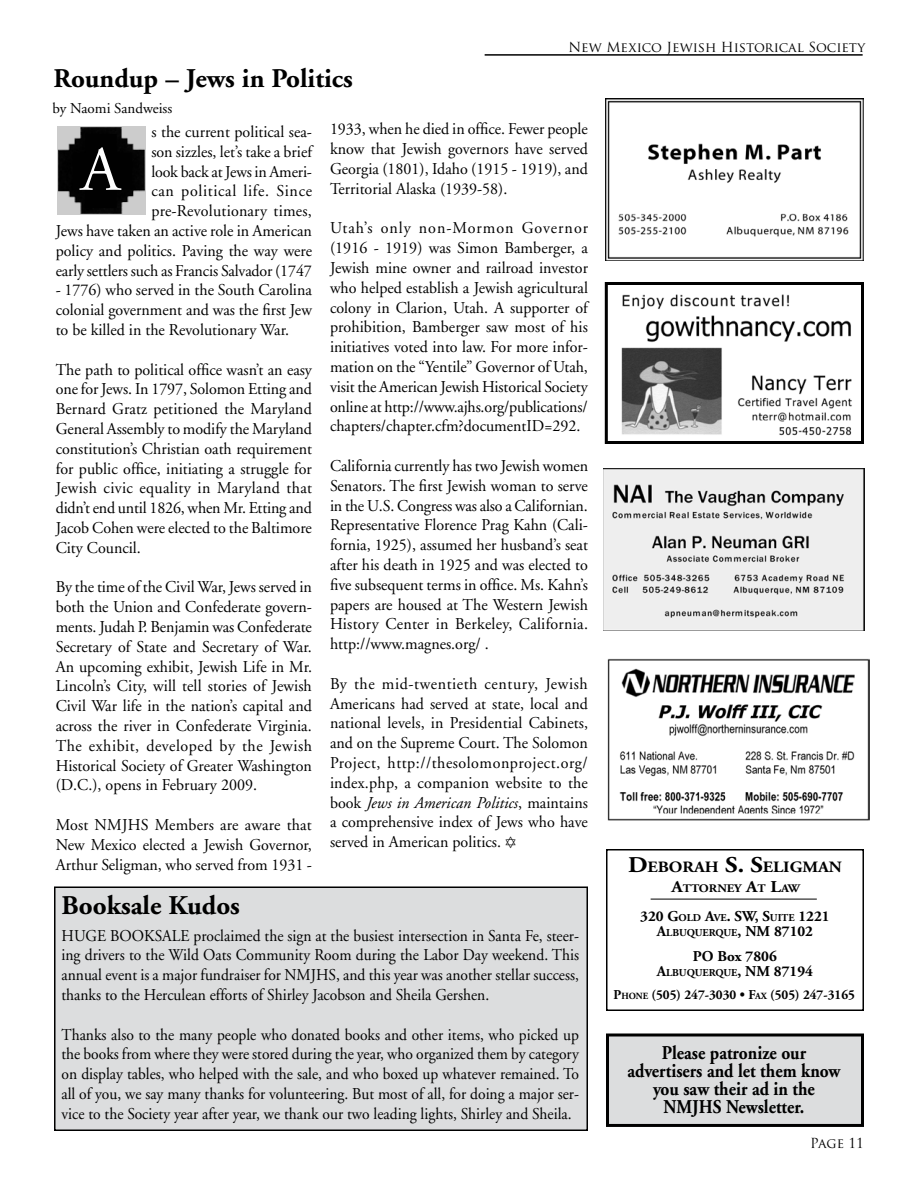
<style>
.page{position:relative;width:918px;height:1188px;background:#fff}
.page>*{position:absolute;margin:0;border:0;box-sizing:border-box;transform-origin:0 0}
.t1{font:63px "Adobe Garamond";color:#fff}
.t2{font:700 27px "Adobe Garamond";color:#000}
.t3{font:700 19.5px/18px "Adobe Garamond";color:#000;text-align:center;scale:.89 1}
.t4{font:16.5px/19.8px "Adobe Garamond";color:#000;text-align:justify}
.t5{font:16.5px/19.8px "Adobe Garamond";color:#000;text-align:justify;scale:.94 1}
.t6{font:700 15.75px "Adobe Garamond";color:#000;scale:1.1 1}
.t7{font:700 15px "Adobe Garamond";color:#000}
.t8{font:15px "Adobe Garamond";color:#000}
.t9{font:13.5px "Trajan Pro";color:#000}
.t10{font:700 13.5px "Adobe Garamond";color:#000}
.t11{font:700 11.55px "Adobe Garamond";color:#000;scale:1.1 1}
.t12{font:700 10.5px "Adobe Garamond";color:#000}
.s1{font-style:italic}
.s2{font-size:22.5px}
.s3{font-size:16.5px}
.s4{font-size:10.5px}
.s5{font-size:15px}
.s6{font-size:9.45px}
</style>
<div class="page">
<div style="left:55px;top:887px;width:532px;height:243px;background:#dcddde"></div>
<div style="left:54px;top:886px;width:534px;height:245px;border:2px solid #000"></div>
<hr style="left:485px;top:54px;width:378px;height:2px;background:#000">
<div style="left:608px;top:1035px;width:254px;height:90px;background:#dcddde"></div>
<div style="left:606px;top:1033px;width:258px;height:94px;border:3px solid #000"></div>
<img style="left:605px;top:99px;width:259px;height:162px">
<img style="left:603px;top:469px;width:261px;height:162px">
<img style="left:607px;top:658px;width:262px;height:162px">
<div style="left:606px;top:849px;width:258px;height:162px;border:2px solid #000"></div>
<hr style="left:651px;top:899px;width:166px;height:1px;background:#000">
<img style="left:621px;top:294px;width:231px;height:142px">
<div style="left:605px;top:282px;width:259px;height:162px;border:3px solid #000"></div>
<img style="left:57px;top:126px;width:89px;height:88px">
<p class="t9" style="left:568px;top:39px;width:298px">New Mexico Jewish Historical Society</p>
<h2 class="t2" style="left:53px;top:64px;width:301px">Roundup – Jews in Politics</h2>
<p class="t8" style="left:52px;top:100px;width:121px">by Naomi Sandweiss</p>
<h1 class="t1" style="left:81px;top:136px;width:41px">A</h1>
<p class="t4" style="left:330px;top:120px;width:260px">1933, when he died in office. Fewer people know that Jewish governors have served Georgia (1801), Idaho (1915 - 1919), and Territorial Alaska (1939-58).</p>
<p class="t4" style="left:330px;top:219px;width:260px">Utah’s only non-Mormon Governor (1916 - 1919) was Simon Bamberger, a Jewish mine owner and railroad investor who helped establish a Jewish agricultural colony in Clarion, Utah. A supporter of prohibition, Bamberger saw most of his initiatives voted into law. For more infor&shy;mation on the “Yentile” Governor of Utah, visit the American Jewish Historical Society online at http://www.ajhs.org/publications/ chapters/chapter.cfm?documentID=292.</p>
<p class="t4" style="left:330px;top:456px;width:260px">California currently has two Jewish women Senators. The first Jewish woman to serve in the U.S. Congress was also a Californian.<br>Representative Florence Prag Kahn (Cali&shy;fornia, 1925), assumed her husband’s seat after his death in 1925 and was elected to five subsequent terms in office. Ms. Kahn’s papers are housed at The Western Jewish History Center in Berkeley, California. http://www.magnes.org/ .</p>
<p class="t4" style="left:330px;top:674px;width:260px">By the mid-twentieth century, Jewish Americans had served at state, local and national levels, in Presidential Cabinets, and on the Supreme Court. The Solomon Project, http://thesolomonproject.org/ index.php, a companion website to the book <span class="s1">Jews in American Politics</span>, maintains a comprehensive index of Jews who have served in American politics.</p>
<p class="t4" style="left:56px;top:122px;width:258px;text-align:right">s the current political sea-<br>son sizzles, let’s take a brief<br>look back at Jews in Ameri-<br>can political life. Since pre-Revolutionary times,<br>Jews have taken an active role in American policy and politics. Paving the way were early settlers such as Francis Salvador (1747</p>
<p class="t4" style="left:56px;top:281px;width:258px">- 1776) who served in the South Carolina colonial government and was the first Jew to be killed in the Revolutionary War.</p>
<p class="t4" style="left:56px;top:360px;width:258px">The path to political office wasn’t an easy one for Jews. In 1797, Solomon Etting and Bernard Gratz petitioned the Maryland General Assembly to modify the Maryland constitution’s Christian oath requirement for public office, initiating a struggle for Jewish civic equality in Maryland that didn’t end until 1826, when Mr. Etting and Jacob Cohen were elected to the Baltimore City Council.</p>
<p class="t4" style="left:56px;top:578px;width:258px">By the time of the Civil War, Jews served in both the Union and Confederate govern&shy;ments. Judah P. Benjamin was Confederate Secretary of State and Secretary of War.<br>An upcoming exhibit, Jewish Life in Mr.<br>Lincoln’s City, will tell stories of Jewish Civil War life in the nation’s capital and across the river in Confederate Virginia.<br>The exhibit, developed by the Jewish Historical Society of Greater Washington (D.C.), opens in February 2009.</p>
<p class="t4" style="left:56px;top:815px;width:258px">Most NMJHS Members are aware that New Mexico elected a Jewish Governor, Arthur Seligman, who served from 1931 -</p>
<h2 class="t2" style="left:62px;top:890px;width:180px">Booksale Kudos</h2>
<p class="t5" style="left:62px;top:926px;width:552px">HUGE BOOKSALE proclaimed the sign at the busiest intersection in Santa Fe, steer&shy;ing drivers to the Wild Oats Community Room during the Labor Day weekend. This annual event is a major fundraiser for NMJHS, and this year was another stellar success, thanks to the Herculean efforts of Shirley Jacobson and Sheila Gershen.</p>
<p class="t5" style="left:62px;top:1025px;width:552px">Thanks also to the many people who donated books and other items, who picked up the books from where they were stored during the year, who organized them by category on display tables, who helped with the sale, and who boxed up whatever remained. To all of you, we say many thanks for volunteering. But most of all, for doing a major ser&shy;vice to the Society year after year, we thank our two leading lights, Shirley and Sheila.</p>
<p class="t6" style="left:628px;top:859px;width:196px"><span class="s2">D</span>eborah <span class="s2">S. S</span>eligman</p>
<p class="t11" style="left:672px;top:882px;width:118px"><span class="s3">A</span>ttorney <span class="s3">A</span>t <span class="s3">L</span>aw</p>
<p class="t7" style="left:640px;top:908px;width:191px">320 G<span class="s4">old</span> A<span class="s4">ve</span>. SW, S<span class="s4">uite</span> 1221</p>
<p class="t12" style="left:657px;top:927px;width:158px"><span class="s5">A</span>lbuquerque<span class="s5">, NM 87102</span></p>
<p class="t7" style="left:693px;top:948px;width:85px">PO Box 7806</p>
<p class="t12" style="left:657px;top:967px;width:158px"><span class="s5">A</span>lbuquerque<span class="s5">, NM 87194</span></p>
<p class="t10" style="left:614px;top:988px;width:243px">P<span class="s6">hone</span> (505) 247-3030 • F<span class="s6">ax</span> (505) 247-3165</p>
<p class="t3" style="left:627px;top:1045px;width:241px">Please patronize our advertisers and let them know you saw their ad in the<br>NMJHS Newsletter.</p>
<p class="t9" style="left:810px;top:1134px;width:55px">Page 11</p>
</div>
